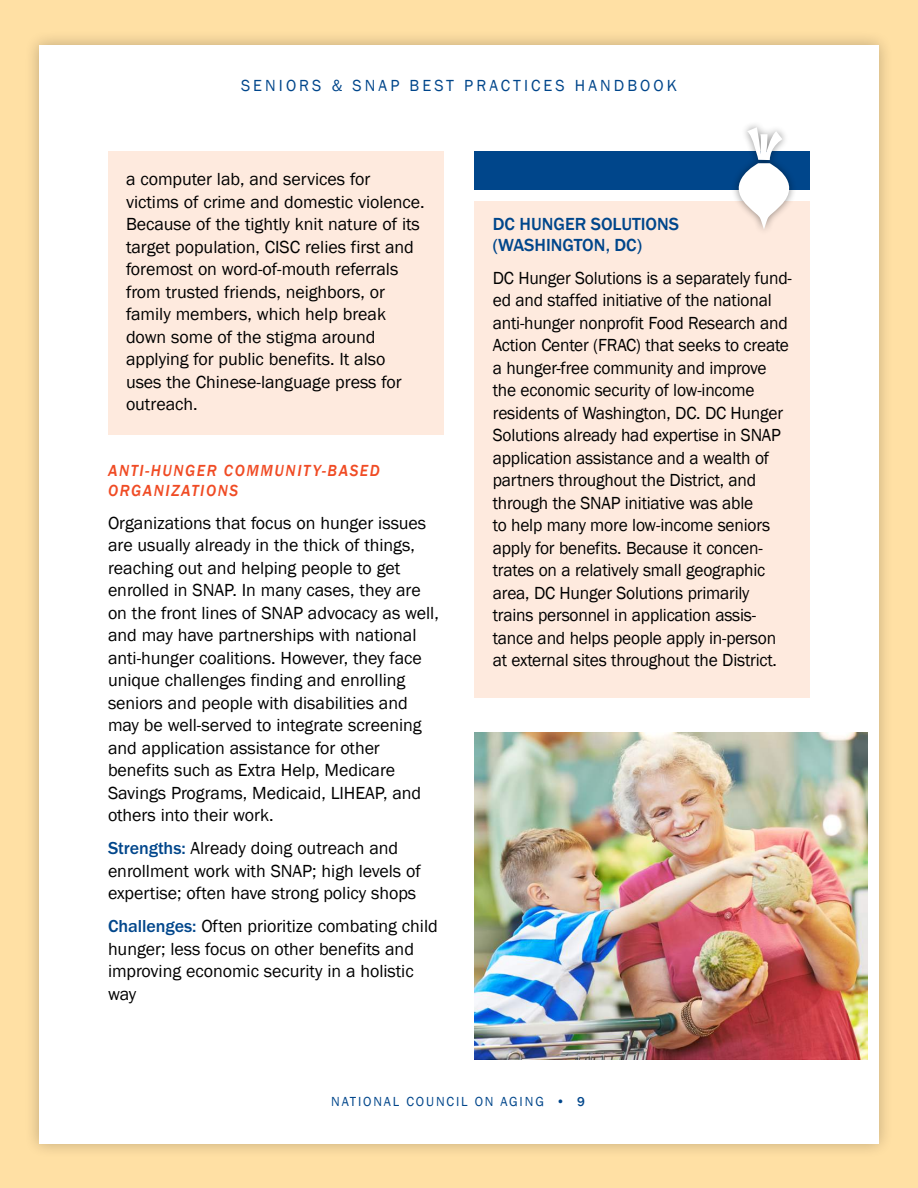
<style>
.page{position:relative;width:918px;height:1188px;background:#ffe0a4}
.page>*{position:absolute;margin:0;border:0;box-sizing:border-box;transform-origin:0 0}
.t1{font:18px/22.5px "Franklin Gothic";letter-spacing:-.005em;color:#000}
.t2{font:500 18px/21px "Franklin Gothic";color:#00468b}
.t3{font:italic 500 16.5px/19.5px "Franklin Gothic";letter-spacing:.1em;color:#f04b24;scale:.95 1}
.t4{font:16.5px "Franklin Gothic";letter-spacing:.19em;color:#00468b}
.t5{font:13.5px "Franklin Gothic";letter-spacing:.14em;color:#00468b}
.s1{font-family:"Franklin Got T";font-weight:500;color:#00468b}
.s2{font-weight:500}
</style>
<div class="page">
<div style="left:24px;top:30px;width:870px;height:1129px;background:#000;opacity:.25"></div>
<div style="left:39px;top:45px;width:840px;height:1099px;background:#fff"></div>
<div style="left:108px;top:151px;width:335px;height:283px;background:#feeade"></div>
<div style="left:475px;top:201px;width:335px;height:497px;background:#feeade"></div>
<div style="left:475px;top:151px;width:335px;height:38px;background:#00468b"></div>
<div style="left:731px;top:120px;width:66px;height:116px;background:#000;opacity:.45"></div>
<svg style="left:723px;top:127px;width:82px;height:103px"></svg>
<img style="left:475px;top:732px;width:392px;height:327px">
<p class="t4" style="left:241px;top:75px;width:437px">SENIORS &amp; SNAP BEST PRACTICES HANDBOOK</p>
<p class="t1" style="left:126px;top:169px;width:300px">a computer lab, and services for victims of crime and domestic violence.<br>Because of the tightly knit nature of its target population, CISC relies first and foremost on word-of-mouth referrals from trusted friends, neighbors, or family members, which help break down some of the stigma around applying for public benefits. It also uses the Chinese-language press for outreach.</p>
<p class="t3" style="left:108px;top:461px;width:288px">ANTI-HUNGER COMMUNITY-BASED<br>ORGANIZATIONS</p>
<p class="t1" style="left:108px;top:512px;width:332px">Organizations that focus on hunger issues are usually already in the thick of things, reaching out and helping people to get enrolled in SNAP. In many cases, they are on the front lines of SNAP advocacy as well, and may have partnerships with national anti-hunger coalitions. However, they face unique challenges finding and enrolling seniors and people with disabilities and may be well-served to integrate screening and application assistance for other benefits such as Extra Help, Medicare Savings Programs, Medicaid, LIHEAP, and others into their work.</p>
<p class="t1" style="left:108px;top:837px;width:314px"><span class="s1">Strengths:</span> Already doing outreach and enrollment work with SNAP; high levels of expertise; often have strong policy shops</p>
<p class="t1" style="left:108px;top:915px;width:331px"><span class="s1">Challenges:</span> Often prioritize combating child hunger; less focus on other benefits and improving economic security in a holistic way</p>
<p class="t2" style="left:493px;top:214px;width:188px">DC HUNGER SOLUTIONS (WASHINGTON, DC)</p>
<p class="t1" style="left:493px;top:267px;width:301px">DC Hunger Solutions is a separately fund&shy;ed and staffed initiative of the national anti-hunger nonprofit Food Research and Action Center (FRAC) that seeks to create a hunger-free community and improve the economic security of low-income residents of Washington, DC. DC Hunger Solutions already had expertise in SNAP application assistance and a wealth of partners throughout the District, and through the SNAP initiative was able<br>to help many more low-income seniors apply for benefits. Because it concen&shy;trates on a relatively small geographic area, DC Hunger Solutions primarily trains personnel in application assis&shy;tance and helps people apply in-person at external sites throughout the District.</p>
<p class="t5" style="left:331px;top:1093px;width:255px">NATIONAL COUNCIL ON AGING • <span class="s2">9</span></p>
</div>
